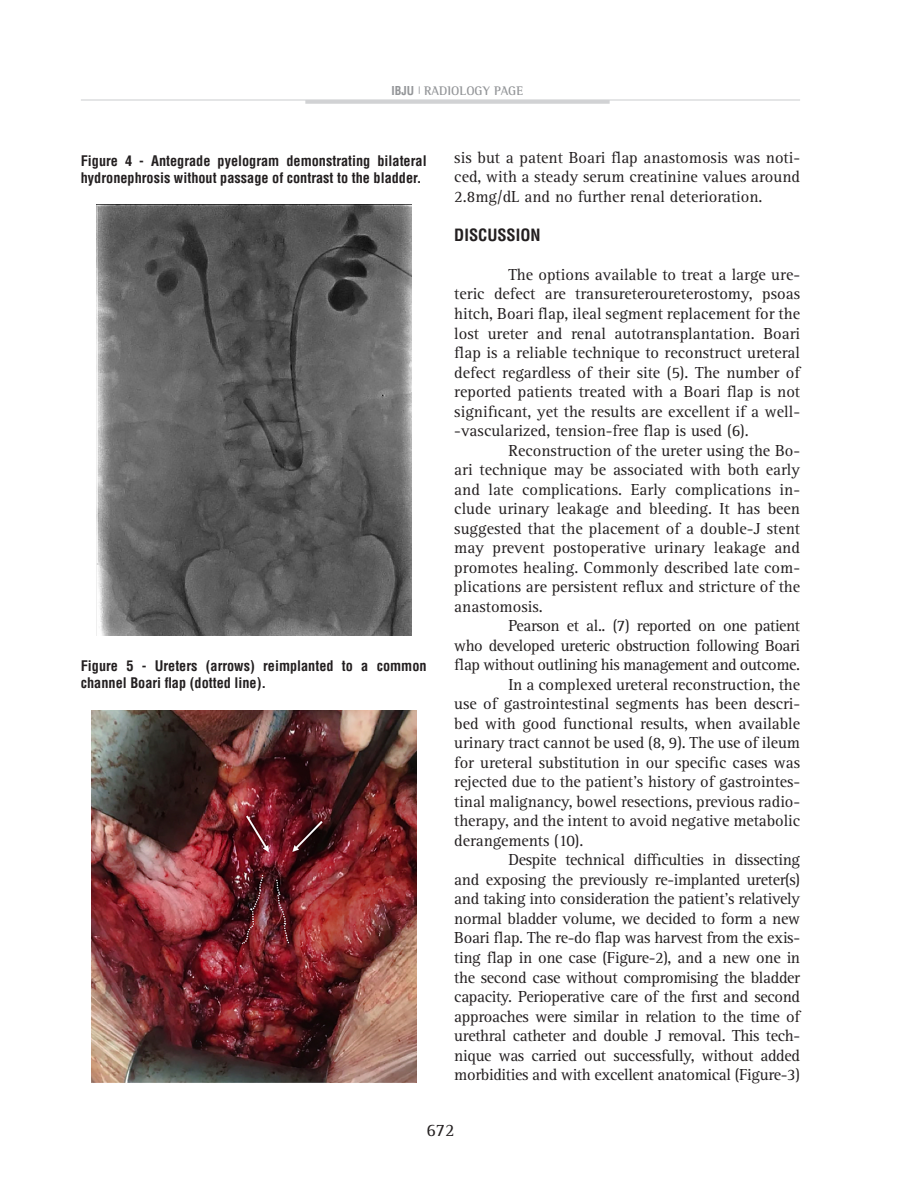
<style>
.page{position:relative;width:898px;height:1200px;background:#fff}
.page>*{position:absolute;margin:0;border:0;box-sizing:border-box;transform-origin:0 0}
.t1{font:18px "Rotis Serif";color:#231f20}
.TEXTO_ARTIGO{font:16.5px/19.5px "Rotis Serif";letter-spacing:-.005em;color:#231f20;text-align:justify}
.MARCADORES{font:700 condensed 16.5px "Helvetica";color:#231f20}
.TITULO_TABELAS_E_FIG{font:700 condensed 14.25px/17.1px "Helvetica";color:#231f20}
.t2{font:700 12.75px "Rotis Semi Serif";color:#939598}
.s1{font-family:"Helvetica";font-stretch:condensed;font-size:12px}
</style>
<div class="page">
<hr style="left:81px;top:99px;width:718px;height:2px;background:#dcdddf">
<hr style="left:305px;top:100px;width:304px;height:4px;background:#d1d2d4">
<img style="left:96px;top:204px;width:315px;height:431px">
<img style="left:91px;top:710px;width:325px;height:372px">
<p class="t2" style="left:391px;top:83px;width:133px"><span class="s1">IBJU</span> <sup>|</sup> RADIOLOGY PAGE</p>
<p class="TITULO_TABELAS_E_FIG" style="left:81px;top:152px;width:347px">Figure 4 - Antegrade pyelogram demonstrating bilateral hydronephrosis without passage of contrast to the bladder.</p>
<p class="TITULO_TABELAS_E_FIG" style="left:81px;top:656px;width:347px">Figure 5 - Ureters (arrows) reimplanted to a common channel Boari flap (dotted line).</p>
<p class="TEXTO_ARTIGO" style="left:454px;top:148px;width:347px">sis but a patent Boari flap anastomosis was noti&shy;ced, with a steady serum creatinine values around 2.8mg/dL and no further renal deterioration.</p>
<p class="MARCADORES" style="left:454px;top:224px;width:88px">DISCUSSION</p>
<p class="TEXTO_ARTIGO" style="left:454px;top:265px;width:347px;text-indent:54px">The options available to treat a large ure&shy;teric defect are transureteroureterostomy, psoas hitch, Boari flap, ileal segment replacement for the lost ureter and renal autotransplantation. Boari flap is a reliable technique to reconstruct ureteral defect regardless of their site (5). The number of reported patients treated with a Boari flap is not significant, yet the results are excellent if a well--vascularized, tension-free flap is used (6).</p>
<p class="TEXTO_ARTIGO" style="left:454px;top:441px;width:347px;text-indent:54px">Reconstruction of the ureter using the Bo&shy;ari technique may be associated with both early and late complications. Early complications in&shy;clude urinary leakage and bleeding. It has been suggested that the placement of a double-J stent may prevent postoperative urinary leakage and promotes healing. Commonly described late com&shy;plications are persistent reflux and stricture of the anastomosis.</p>
<p class="TEXTO_ARTIGO" style="left:454px;top:616px;width:347px;text-indent:54px">Pearson et al.. (7) reported on one patient who developed ureteric obstruction following Boari flap without outlining his management and outcome.</p>
<p class="TEXTO_ARTIGO" style="left:454px;top:675px;width:347px;text-indent:54px">In a complexed ureteral reconstruction, the use of gastrointestinal segments has been descri&shy;bed with good functional results, when available urinary tract cannot be used (8, 9). The use of ileum for ureteral substitution in our specific cases was rejected due to the patient’s history of gastrointes&shy;tinal malignancy, bowel resections, previous radio&shy;therapy, and the intent to avoid negative metabolic derangements (10).</p>
<p class="TEXTO_ARTIGO" style="left:454px;top:850px;width:347px;text-indent:54px">Despite technical difficulties in dissecting and exposing the previously re-implanted ureter(s) and taking into consideration the patient’s relatively normal bladder volume, we decided to form a new Boari flap. The re-do flap was harvest from the exis&shy;ting flap in one case (Figure-2), and a new one in the second case without compromising the bladder capacity. Perioperative care of the first and second approaches were similar in relation to the time of urethral catheter and double J removal. This tech&shy;nique was carried out successfully, without added morbidities and with excellent anatomical (Figure-3)</p>
<p class="t1" style="left:426px;top:1119px;width:30px">672</p>
</div>
